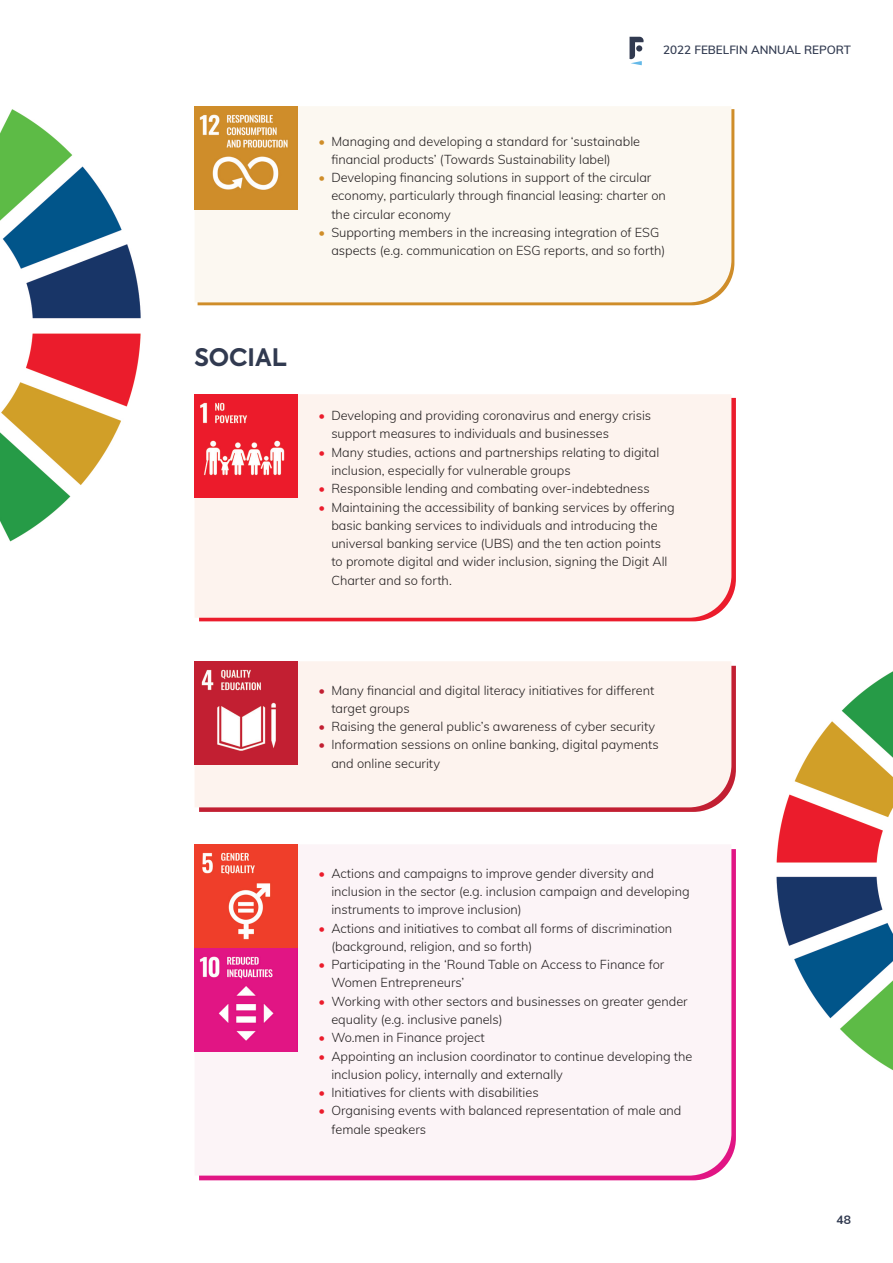
<style>
.page{position:relative;width:893px;height:1263px;background:#fff}
.page>*{position:absolute;margin:0;border:0;box-sizing:border-box;transform-origin:0 0}
.t1{font:700 24px "Axiforma";color:#313a50}
.t2{font:300 12.75px/18.3px "Muli";color:#231f20}
.t3{font:700 12px "Muli";color:#313a50}
.t4{font:600 11.7px "Muli";color:#313a50}
.s1{color:#cf8d29}
.s2{color:#eb1c2c}
.s3{color:#c21f32}
</style>
<div class="page">
<svg style="left:629px;top:37px;width:15px;height:28px"></svg>
<svg style="left:199px;top:849px;width:537px;height:331px;fill:#e11584"></svg>
<svg style="left:199px;top:398px;width:537px;height:223px;fill:#eb1c2c"></svg>
<svg style="left:198px;top:109px;width:536px;height:196px;fill:#cf8d29"></svg>
<img style="left:0;top:109px;width:141px;height:433px">
<img style="left:776px;top:671px;width:117px;height:400px">
<div style="left:195px;top:106px;width:536px;height:196px;background:#fcf8f1"></div>
<img style="left:194px;top:106px;width:103px;height:103px">
<div style="left:195px;top:394px;width:536px;height:224px;background:#fdf3ee"></div>
<img style="left:194px;top:394px;width:103px;height:103px">
<svg style="left:199px;top:666px;width:537px;height:146px;fill:#c21f32"></svg>
<div style="left:195px;top:661px;width:536px;height:146px;background:#fdf3ee"></div>
<img style="left:194px;top:661px;width:103px;height:103px">
<div style="left:195px;top:844px;width:536px;height:331px;background:#fcf4f7"></div>
<img style="left:194px;top:844px;width:103px;height:103px">
<img style="left:194px;top:949px;width:103px;height:102px">
<p class="t4" style="left:663px;top:41px;width:189px">2022 FEBELFIN ANNUAL REPORT</p>
<p class="t2" style="left:331px;top:131px;width:310px;text-indent:-13px"><span class="s1">•</span> Managing and developing a standard for ‘sustainable financial products’ (Towards Sustainability label)</p>
<p class="t2" style="left:331px;top:168px;width:336px;text-indent:-13px"><span class="s1">•</span> Developing financing solutions in support of the circular economy, particularly through financial leasing: charter on the circular economy</p>
<p class="t2" style="left:331px;top:223px;width:336px;text-indent:-13px"><span class="s1">•</span> Supporting members in the increasing integration of ESG aspects (e.g. communication on ESG reports, and so forth)</p>
<h1 class="t1" style="left:194px;top:341px;width:94px">SOCIAL</h1>
<p class="t2" style="left:331px;top:406px;width:321px;text-indent:-13px"><span class="s2">•</span> Developing and providing coronavirus and energy crisis support measures to individuals and businesses</p>
<p class="t2" style="left:331px;top:442px;width:329px;text-indent:-13px"><span class="s2">•</span> Many studies, actions and partnerships relating to digital inclusion, especially for vulnerable groups</p>
<p class="t2" style="left:319px;top:479px;width:333px"><span class="s2">•</span> Responsible lending and combating over-indebtedness</p>
<p class="t2" style="left:331px;top:497px;width:345px;text-indent:-13px"><span class="s2">•</span> Maintaining the accessibility of banking services by offering basic banking services to individuals and introducing the universal banking service (UBS) and the ten action points to promote digital and wider inclusion, signing the Digit All Charter and so forth.</p>
<p class="t2" style="left:331px;top:680px;width:325px;text-indent:-13px"><span class="s3">•</span> Many financial and digital literacy initiatives for different target groups</p>
<p class="t2" style="left:319px;top:717px;width:338px"><span class="s3">•</span> Raising the general public’s awareness of cyber security</p>
<p class="t2" style="left:331px;top:735px;width:329px;text-indent:-13px"><span class="s3">•</span> Information sessions on online banking, digital payments and online security</p>
<p class="t2" style="left:331px;top:863px;width:360px;text-indent:-13px"><span class="s2">•</span> Actions and campaigns to improve gender diversity and inclusion in the sector (e.g. inclusion campaign and developing instruments to improve inclusion)</p>
<p class="t2" style="left:331px;top:918px;width:342px;text-indent:-13px"><span class="s2">•</span> Actions and initiatives to combat all forms of discrimination (background, religion, and so forth)</p>
<p class="t2" style="left:331px;top:955px;width:334px;text-indent:-13px"><span class="s2">•</span> Participating in the ‘Round Table on Access to Finance for<br>Women Entrepreneurs’</p>
<p class="t2" style="left:331px;top:991px;width:358px;text-indent:-13px"><span class="s2">•</span> Working with other sectors and businesses on greater gender equality (e.g. inclusive panels)</p>
<p class="t2" style="left:319px;top:1028px;width:168px"><span class="s2">•</span> Wo.men in Finance project</p>
<p class="t2" style="left:331px;top:1046px;width:363px;text-indent:-13px"><span class="s2">•</span> Appointing an inclusion coordinator to continue developing the inclusion policy, internally and externally</p>
<p class="t2" style="left:319px;top:1083px;width:222px"><span class="s2">•</span> Initiatives for clients with disabilities</p>
<p class="t2" style="left:331px;top:1101px;width:352px;text-indent:-13px"><span class="s2">•</span> Organising events with balanced representation of male and female speakers</p>
<p class="t3" style="left:836px;top:1211px;width:16px">48</p>
</div>
